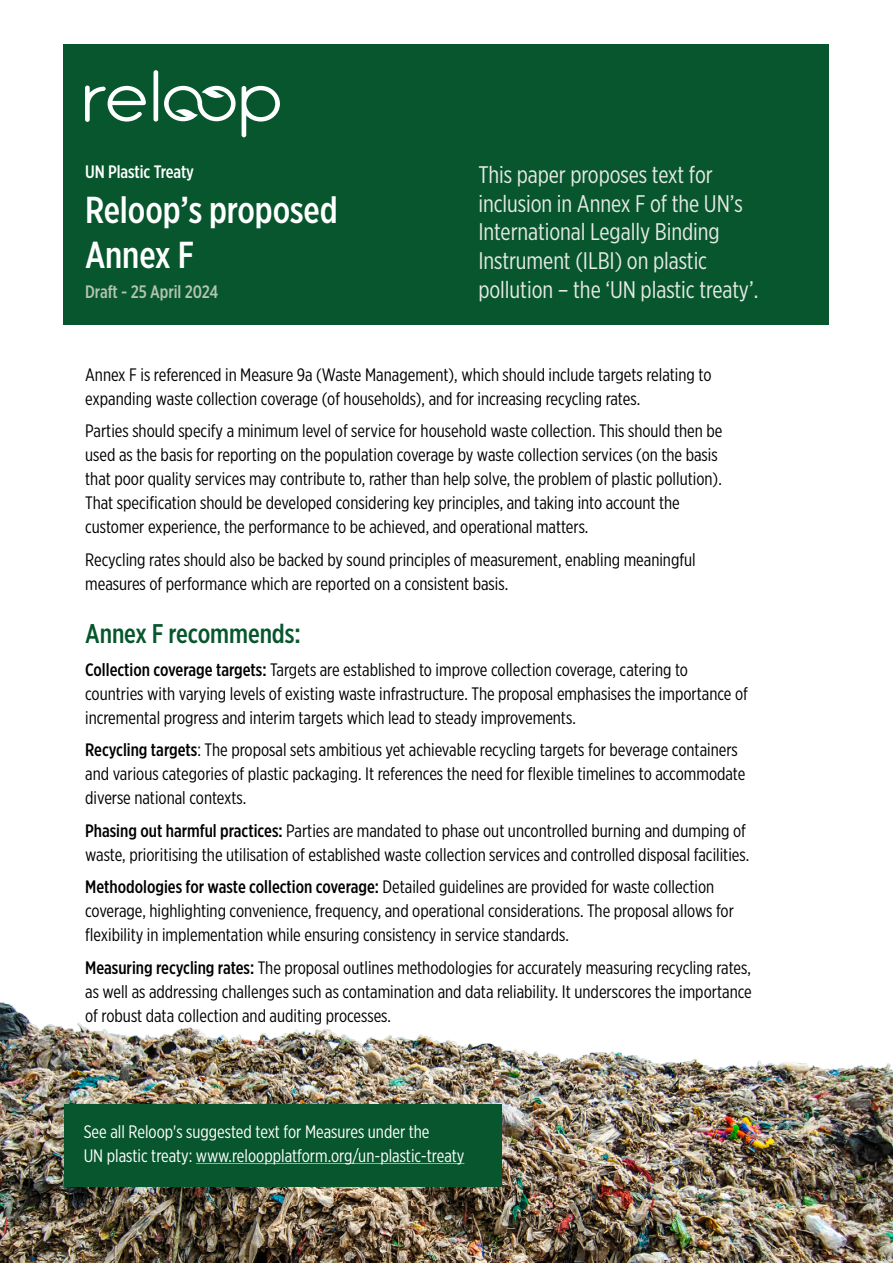
<style>
.page{position:relative;width:893px;height:1263px;background:#fff}
.page>*{position:absolute;margin:0;border:0;box-sizing:border-box;transform-origin:0 0}
.t1{font:500 37.5px/45px "Gotham X Narrow";letter-spacing:-.005em;color:#fff}
.t2{font:500 27px "Gotham X Narrow";letter-spacing:-.005em;color:#07562d}
.t3{font:24px/28.8px "Gotham X Narrow";letter-spacing:-.005em;color:#e5eae4}
.t4{font:18px/24px "Gotham X Narrow";color:#000}
.t5{font:18px/24px "Gotham X Narrow";color:#fff}
.t6{font:500 18px "Gotham X Narrow";letter-spacing:-.005em;color:#b3c3b2}
.t7{font:500 18px "Gotham X Narrow";letter-spacing:-.005em;color:#fff}
.s1{font-weight:500}
</style>
<div class="page">
<img style="left:0;top:1002px;width:893px;height:261px">
<div style="left:64px;top:45px;width:765px;height:280px;background:#07562d"></div>
<hr style="left:154px;top:70px;width:4px;height:52px;background:#fff;border-radius:2px">
<svg style="left:85px;top:86px;width:61px;height:36px"></svg>
<svg style="left:242px;top:86px;width:38px;height:51px"></svg>
<svg style="left:164px;top:86px;width:72px;height:35px"></svg>
<div style="left:64px;top:1104px;width:438px;height:82px;background:#07562d"></div>
<hr style="left:196px;top:1163px;width:268px;height:1px;background:#7bc18d">
<p class="t7" style="left:85px;top:161px;width:111px">UN Plastic Treaty</p>
<h1 class="t1" style="left:85px;top:187px;width:254px">Reloop’s proposed<br>Annex F</h1>
<p class="t6" style="left:85px;top:281px;width:135px">Draft - 25 April 2024</p>
<h3 class="t3" style="left:478px;top:160px;width:282px">This paper proposes text for inclusion in Annex F of the UN’s<br>International Legally Binding<br>Instrument (ILBI) on plastic pollution – the ‘UN plastic treaty’.</h3>
<p class="t4" style="left:85px;top:362px;width:628px">Annex F is referenced in Measure 9a (Waste Management), which should include targets relating to expanding waste collection coverage (of households), and for increasing recycling rates.</p>
<p class="t4" style="left:85px;top:419px;width:639px">Parties should specify a minimum level of service for household waste collection. This should then be used as the basis for reporting on the population coverage by waste collection services (on the basis that poor quality services may contribute to, rather than help solve, the problem of plastic pollution).<br>That specification should be developed considering key principles, and taking into account the customer experience, the performance to be achieved, and operational matters.</p>
<p class="t4" style="left:85px;top:547px;width:612px">Recycling rates should also be backed by sound principles of measurement, enabling meaningful measures of performance which are reported on a consistent basis.</p>
<h2 class="t2" style="left:85px;top:617px;width:217px">Annex F recommends:</h2>
<p class="t4" style="left:85px;top:657px;width:664px"><span class="s1">Collection coverage targets:</span> Targets are established to improve collection coverage, catering to countries with varying levels of existing waste infrastructure. The proposal emphasises the importance of incremental progress and interim targets which lead to steady improvements.</p>
<p class="t4" style="left:85px;top:737px;width:662px"><span class="s1">Recycling targets</span>: The proposal sets ambitious yet achievable recycling targets for beverage containers and various categories of plastic packaging. It references the need for flexible timelines to accommodate diverse national contexts.</p>
<p class="t4" style="left:85px;top:818px;width:666px"><span class="s1">Phasing out harmful practices:</span> Parties are mandated to phase out uncontrolled burning and dumping of waste, prioritising the utilisation of established waste collection services and controlled disposal facilities.</p>
<p class="t4" style="left:85px;top:874px;width:650px"><span class="s1">Methodologies for waste collection coverage:</span> Detailed guidelines are provided for waste collection coverage, highlighting convenience, frequency, and operational considerations. The proposal allows for flexibility in implementation while ensuring consistency in service standards.</p>
<p class="t4" style="left:85px;top:955px;width:668px;text-align:justify"><span class="s1">Measuring recycling rates:</span> The proposal outlines methodologies for accurately measuring recycling rates, as well as addressing challenges such as contamination and data reliability. It underscores the importance of robust data collection and auditing processes.</p>
<p class="t5" style="left:84px;top:1119px;width:382px">See all Reloop's suggested text for Measures under the<br>UN plastic treaty: www.reloopplatform.org/un-plastic-treaty</p>
</div>
